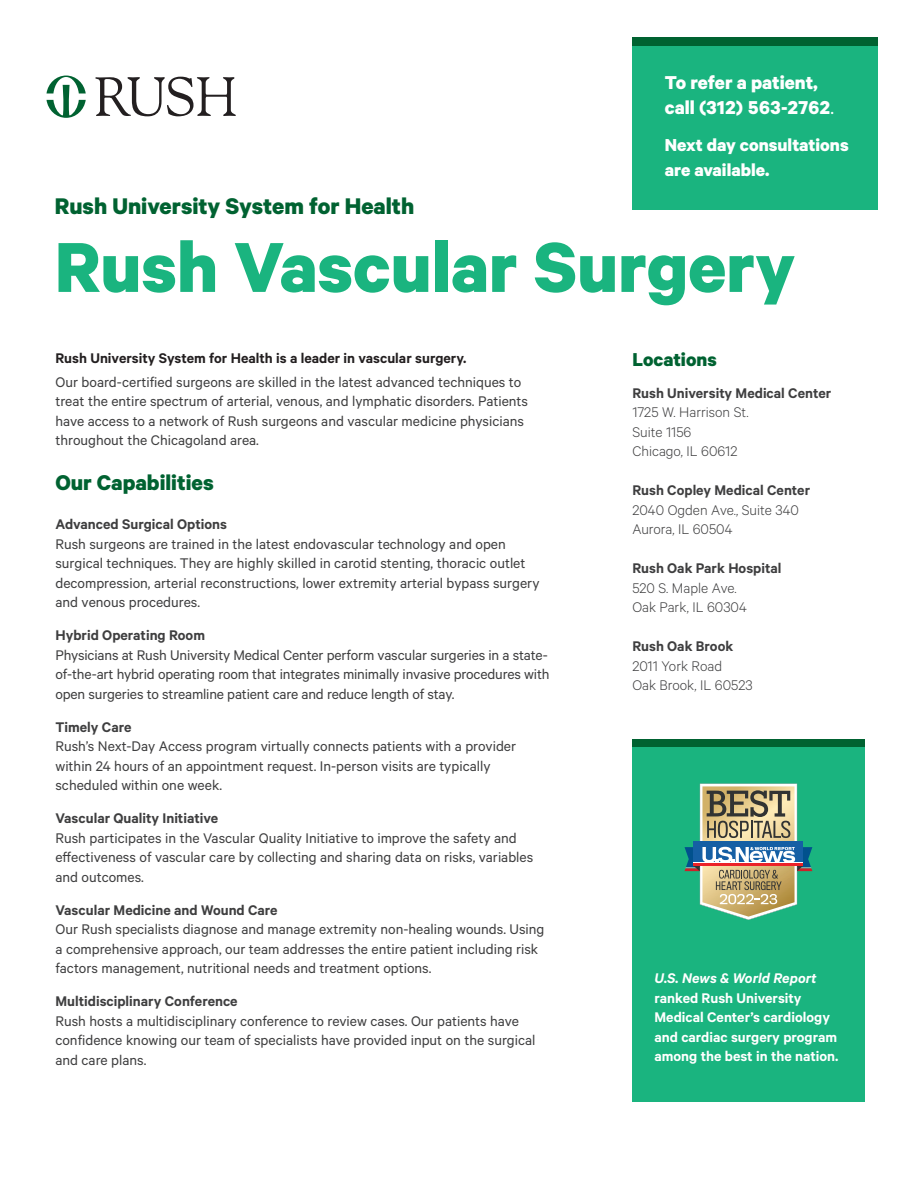
<style>
.page{position:relative;width:918px;height:1188px;background:#fff}
.page>*{position:absolute;margin:0;border:0;box-sizing:border-box;transform-origin:0 0}
.t1{font:700 79.5px "Calibre";color:#1ab47f}
.t2{font:700 25.5px "Calibre";color:#006231}
.t3{font:700 24px "Calibre";color:#006231}
.t4{font:700 21px/25.2px "Calibre";color:#fff}
.t5{font:700 21px "Calibre";color:#006231}
.t6{font:700 19.5px/25.2px "Calibre";color:#fff}
.t7{font:15.75px/19.5px "Calibre";color:#3e3e3f}
.t8{font:300 15.75px/19.5px "Calibre";color:#3e3e3f}
.t9{font:600 15.75px/19.5px "Calibre";color:#fff}
.t10{font:600 15.75px "Calibre";color:#3e3e3f}
.t11{font:600 15.75px "Calibre";color:#231f20}
.s1{font-weight:400}
.s2{font-weight:600}
.s3{font-style:italic}
</style>
<div class="page">
<svg style="left:95px;top:76px;width:141px;height:40px"></svg>
<svg style="left:47px;top:76px;width:39px;height:42px"></svg>
<div style="left:632px;top:37px;width:246px;height:173px;background:#1ab47f"></div>
<div style="left:632px;top:37px;width:246px;height:8px;background:#006231"></div>
<div style="left:632px;top:739px;width:233px;height:362px;background:#1ab47f"></div>
<svg style="left:685px;top:784px;width:127px;height:136px"></svg>
<hr style="left:694px;top:862px;width:109px;height:1px;background:#fff">
<hr style="left:694px;top:863px;width:109px;height:3px;background:#eb2228">
<div style="left:632px;top:739px;width:233px;height:8px;background:#006231"></div>
<p class="t4" style="left:665px;top:69px;width:171px">To refer a patient, call (312) 563-2762<span class="s1">.</span></p>
<p class="t6" style="left:665px;top:132px;width:185px">Next day consultations are available.</p>
<p class="t2" style="left:55px;top:190px;width:361px">Rush University System for Health</p>
<p class="t1" style="left:55px;top:219px;width:742px">Rush Vascular Surgery</p>
<p class="t11" style="left:55px;top:348px;width:413px">Rush University System for Health is a leader in vascular surgery.</p>
<p class="t7" style="left:55px;top:371px;width:474px">Our board-certified surgeons are skilled in the latest advanced techniques to treat the entire spectrum of arterial, venous, and lymphatic disorders. Patients have access to a network of Rush surgeons and vascular medicine physicians throughout the Chicagoland area.</p>
<p class="t3" style="left:55px;top:468px;width:160px">Our Capabilities</p>
<p class="t7" style="left:55px;top:514px;width:486px"><span class="s2">Advanced Surgical Options<br></span>Rush surgeons are trained in the latest endovascular technology and open surgical techniques. They are highly skilled in carotid stenting, thoracic outlet decompression, arterial reconstructions, lower extremity arterial bypass surgery and venous procedures.</p>
<p class="t7" style="left:55px;top:625px;width:496px"><span class="s2">Hybrid Operating Room<br></span>Physicians at Rush University Medical Center perform vascular surgeries in a state&shy;of-the-art hybrid operating room that integrates minimally invasive procedures with open surgeries to streamline patient care and reduce length of stay.</p>
<p class="t7" style="left:55px;top:716px;width:462px"><span class="s2">Timely Care<br></span>Rush’s Next-Day Access program virtually connects patients with a provider within 24 hours of an appointment request. In-person visits are typically scheduled within one week.</p>
<p class="t7" style="left:55px;top:808px;width:479px"><span class="s2">Vascular Quality Initiative<br></span>Rush participates in the Vascular Quality Initiative to improve the safety and effectiveness of vascular care by collecting and sharing data on risks, variables and outcomes.</p>
<p class="t7" style="left:55px;top:899px;width:491px"><span class="s2">Vascular Medicine and Wound Care<br></span>Our Rush specialists diagnose and manage extremity non-healing wounds. Using a comprehensive approach, our team addresses the entire patient including risk factors management, nutritional needs and treatment options.</p>
<p class="t7" style="left:55px;top:991px;width:482px"><span class="s2">Multidisciplinary Conference<br></span>Rush hosts a multidisciplinary conference to review cases. Our patients have confidence knowing our team of specialists have provided input on the surgical and care plans.</p>
<p class="t5" style="left:632px;top:347px;width:86px">Locations</p>
<p class="t10" style="left:632px;top:384px;width:201px">Rush University Medical Center</p>
<p class="t8" style="left:632px;top:402px;width:118px">1725 W. Harrison St.</p>
<p class="t8" style="left:632px;top:422px;width:61px">Suite 1156</p>
<p class="t8" style="left:632px;top:441px;width:107px">Chicago, IL 60612</p>
<p class="t10" style="left:632px;top:481px;width:179px">Rush Copley Medical Center</p>
<p class="t8" style="left:632px;top:500px;width:168px">2040 Ogden Ave., Suite 340<br>Aurora, IL 60504</p>
<p class="t10" style="left:632px;top:559px;width:151px">Rush Oak Park Hospital</p>
<p class="t8" style="left:632px;top:578px;width:106px">520 S. Maple Ave.</p>
<p class="t8" style="left:632px;top:597px;width:116px">Oak Park, IL 60304</p>
<p class="t10" style="left:632px;top:637px;width:102px">Rush Oak Brook</p>
<p class="t8" style="left:632px;top:656px;width:91px">2011 York Road</p>
<p class="t8" style="left:632px;top:675px;width:122px">Oak Brook, IL 60523</p>
<p class="t9" style="left:655px;top:968px;width:185px"><span class="s3">U.S. News &amp; World Report </span>ranked Rush University<br>Medical Center’s cardiology and cardiac surgery program among the best in the nation.</p>
</div>
